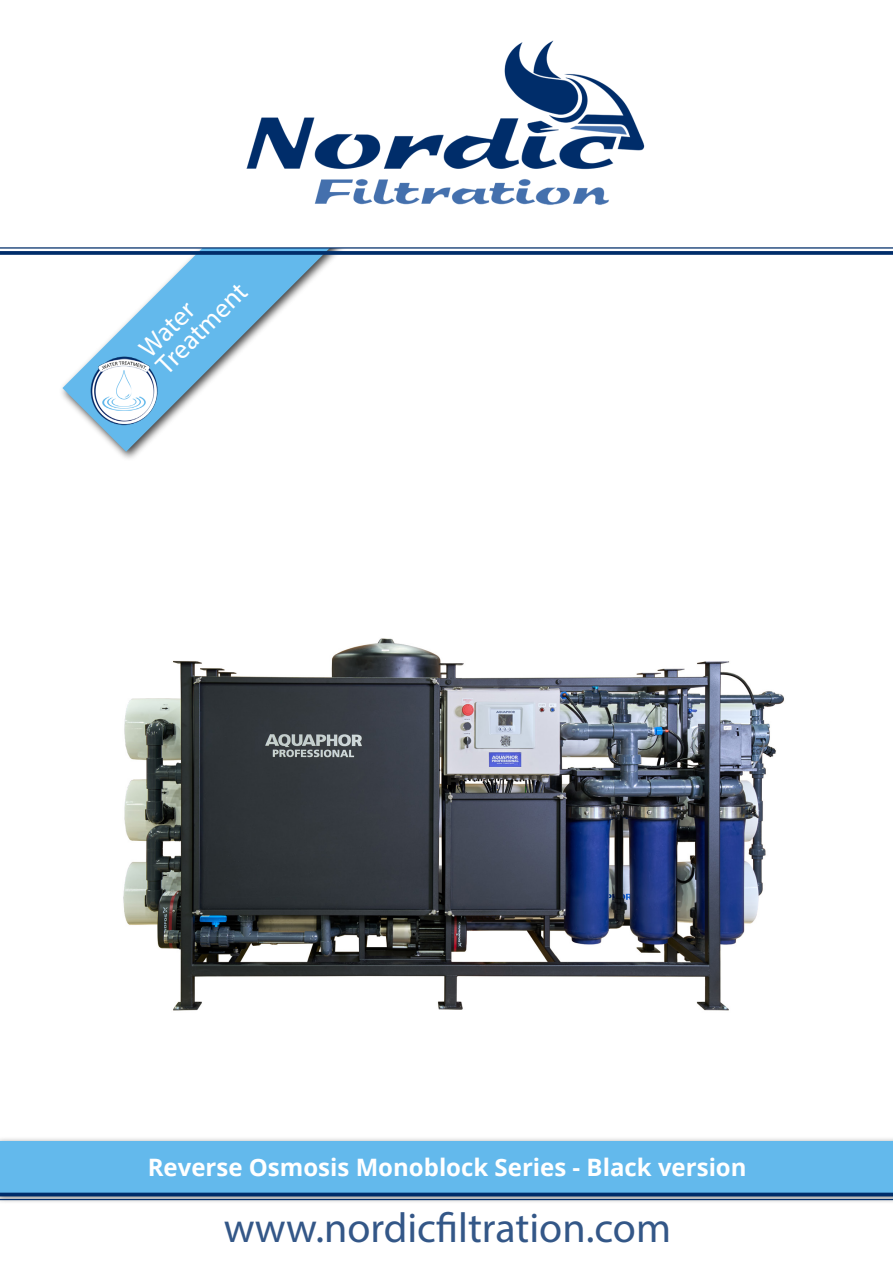
<style>
.page{position:relative;width:893px;height:1263px;background:#fff}
.page>*{position:absolute;margin:0;border:0;box-sizing:border-box;transform-origin:0 0}
.t1{font:42px "Myriad Pro";color:#002d6a}
.t2{font:27px/24px "Myriad Pro";color:#fff}
.t3{font:700 24px "Open Sans";color:#fff}
</style>
<div class="page">
<svg style="left:62px;top:249px;width:280px;height:203px"></svg>
<img style="left:88px;top:354px;width:72px;height:72px">
<svg style="left:0;top:251px;width:893px;height:4px;background:#0e3872"></svg>
<hr style="left:0;top:247px;width:893px;height:2px;background:#002d6a">
<div style="left:0;top:1136px;width:893px;height:68px;background:#000;opacity:.75"></div>
<div style="left:0;top:1141px;width:893px;height:52px;background:#63b9ec"></div>
<hr style="left:0;top:1193px;width:893px;height:3px;background:#002d6a">
<hr style="left:0;top:1199px;width:893px;height:1px;background:#002d6a">
<img style="left:246px;top:40px;width:399px;height:165px">
<img style="left:123px;top:638px;width:661px;height:373px">
<p class="t2" style="left:135px;top:343px;width:117px;rotate:-45deg">Water<br>Treatment</p>
<p class="t3" style="left:148px;top:1150px;width:600px">Reverse Osmosis Monoblock Series - Black version</p>
<h1 class="t1" style="left:223px;top:1202px;width:449px">www.nordicfiltration.com</h1>
</div>
